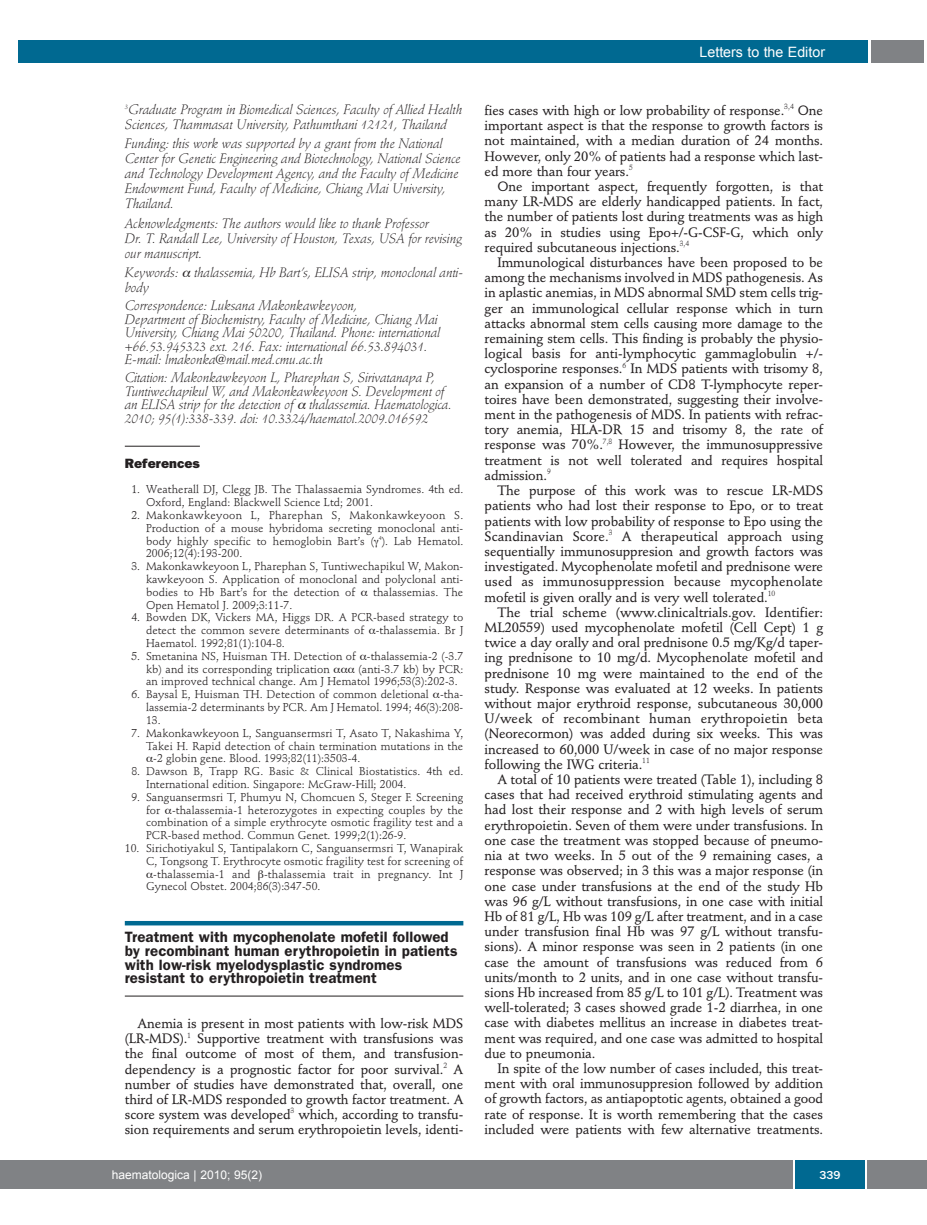
<style>
.page{position:relative;width:927px;height:1225px;background:#fff}
.page>*{position:absolute;margin:0;border:0;box-sizing:border-box;transform-origin:0 0}
.t1{font:600 15px/13.5px "Franklin Gothic";letter-spacing:.005em;color:#231f20}
.t2{font:14.25px "Arial";color:#fff}
.t3{font:500 13.5px/15.1px "Stempel Schneidler";letter-spacing:-.005em;color:#231f20;text-align:justify}
.t4{font:italic 300 13.5px/15px "Stempel Schneidler";letter-spacing:-.005em;color:#231f20}
.t5{font:800 13.5px "Franklin Gothic";letter-spacing:.005em;color:#231f20}
.t6{font:12px "Arial";color:#fff}
.t7{font:500 12px "Franklin Gothic";color:#fff}
.t8{font:11.25px/12.8px "Stempel Schneidler";letter-spacing:.005em;color:#231f20;text-align:justify}
</style>
<div class="page">
<div style="left:17px;top:1160px;width:910px;height:28px;background:#808285"></div>
<hr style="left:125px;top:446px;width:75px;height:1px;background:#231f20">
<hr style="left:125px;top:921px;width:338px;height:4px;background:#006991">
<hr style="left:125px;top:995px;width:338px;height:1px;background:#231f20">
<div style="left:795px;top:1160px;width:70px;height:28px;background:#006991"></div>
<hr style="left:793px;top:1160px;width:2px;height:28px;background:#fff">
<hr style="left:865px;top:1160px;width:2px;height:28px;background:#fff">
<div style="left:871px;top:40px;width:52px;height:22px;background:#808285"></div>
<div style="left:18px;top:40px;width:849px;height:22px;background:#006991"></div>
<div style="left:0;top:1160px;width:18px;height:28px;background:#808285"></div>
<p class="t4" style="left:125px;top:103px;width:339px"><sup>3</sup>Graduate Program in Biomedical Sciences, Faculty of Allied Health<br>Sciences, Thammasat University, Pathumthani 12121, Thailand</p>
<p class="t4" style="left:125px;top:137px;width:338px">Funding: this work was supported by a grant from the National Center for Genetic Engineering and Biotechnology, National Science and Technology Development Agency, and the Faculty of Medicine Endowment Fund, Faculty of Medicine, Chiang Mai University, Thailand.</p>
<p class="t4" style="left:125px;top:217px;width:339px">Acknowledgments: The authors would like to thank Professor<br>Dr. T. Randall Lee, University of Houston, Texas, USA for revising our manuscript.</p>
<p class="t4" style="left:125px;top:266px;width:340px">Keywords: thalassemia, Hb Bart’s, ELISA strip, monoclonal anti&shy;body</p>
<p class="t4" style="left:125px;top:300px;width:317px;line-height:13.5px">Correspondence: Luksana Makonkawkeyoon,<br>Department of Biochemistry, Faculty of Medicine, Chiang Mai University, Chiang Mai 50200, Thailand. Phone: international +66.53.945323 ext. 216. Fax: international 66.53.894031.<br>E-mail: lmakonka@mail.med.cmu.ac.th</p>
<p class="t4" style="left:125px;top:372px;width:328px;line-height:13.5px">Citation: Makonkawkeyoon L, Pharephan S, Sirivatanapa P, Tuntiwechapikul W, and Makonkawkeyoon S. Development of an ELISA strip for the detection of thalassemia. Haematologica.<br>2010; 95(1):338-339. doi: 10.3324/haematol.2009.016592</p>
<p class="t5" style="left:125px;top:458px;width:77px">References</p>
<p class="t8" style="left:146px;top:484px;width:319px;text-indent:-15px">1. Weatherall DJ, Clegg JB. The Thalassaemia Syndromes. 4th ed.<br>Oxford, England: Blackwell Science Ltd; 2001.</p>
<p class="t8" style="left:146px;top:510px;width:319px;text-indent:-15px">2. Makonkawkeyoon L, Pharephan S, Makonkawkeyoon S.<br>Production of a mouse hybridoma secreting monoclonal anti&shy;body highly specific to hemoglobin Bart’s ( <sup>4</sup>). Lab Hematol.<br>2006;12(4):193-200.</p>
<p class="t8" style="left:146px;top:561px;width:319px;text-indent:-15px">3. Makonkawkeyoon L, Pharephan S, Tuntiwechapikul W, Makon&shy;kawkeyoon S. Application of monoclonal and polyclonal anti&shy;bodies to Hb Bart’s for the detection of</p>
<p class="t8" style="left:373px;top:586px;width:92px">thalassemias. The</p>
<p class="t8" style="left:146px;top:599px;width:148px">Open Hematol J. 2009;3:11-7.</p>
<p class="t8" style="left:146px;top:612px;width:319px;text-indent:-15px">4. Bowden DK, Vickers MA, Higgs DR. A PCR-based strategy to detect the common severe determinants of -thalassemia. Br J Haematol. 1992;81(1):104-8.</p>
<p class="t8" style="left:146px;top:650px;width:319px;text-indent:-15px">5. Smetanina NS, Huisman TH. Detection of -thalassemia-2 (-3.7 kb) and its corresponding triplication</p>
<p class="t8" style="left:146px;top:663px;width:319px;text-indent:213px">(anti-3.7 kb) by PCR: an improved technical change. Am J Hematol 1996;53(3):202-3.</p>
<p class="t8" style="left:146px;top:689px;width:319px;text-indent:-15px">6. Baysal E, Huisman TH. Detection of common deletional -tha&shy;lassemia-2 determinants by PCR. Am J Hematol. 1994; 46(3):208- 13.</p>
<p class="t8" style="left:131px;top:727px;width:333px">7. Makonkawkeyoon L, Sanguansermsri T, Asato T, Nakashima Y,</p>
<p class="t8" style="left:146px;top:740px;width:319px">Takei H. Rapid detection of chain termination mutations in the</p>
<p class="t8" style="left:153px;top:753px;width:209px">-2 globin gene. Blood. 1993;82(11):3503-4.</p>
<p class="t8" style="left:146px;top:766px;width:319px;text-indent:-15px">8. Dawson B, Trapp RG. Basic &amp; Clinical Biostatistics. 4th ed.<br>International edition. Singapore: McGraw-Hill; 2004.</p>
<p class="t8" style="left:146px;top:791px;width:319px;text-indent:-15px">9. Sanguansermsri T, Phumyu N, Chomcuen S, Steger F. Screening for -thalassemia-1 heterozygotes in expecting couples by the combination of a simple erythrocyte osmotic fragility test and a PCR-based method. Commun Genet. 1999;2(1):26-9.</p>
<p class="t8" style="left:125px;top:843px;width:340px">10. Sirichotiyakul S, Tantipalakorn C, Sanguansermsri T, Wanapirak</p>
<p class="t8" style="left:146px;top:855px;width:319px">C, Tongsong T. Erythrocyte osmotic fragility test for screening of</p>
<p class="t8" style="left:153px;top:868px;width:312px">-thalassemia-1 and -thalassemia trait in pregnancy. Int J</p>
<p class="t8" style="left:146px;top:881px;width:176px">Gynecol Obstet. 2004;86(3):347-50.</p>
<p class="t1" style="left:125px;top:932px;width:334px">Treatment with mycophenolate mofetil followed by recombinant human erythropoietin in patients with low-risk myelodysplastic syndromes resistant to erythropoietin treatment</p>
<p class="t3" style="left:125px;top:1017px;width:340px;text-indent:13px">Anemia is present in most patients with low-risk MDS (LR-MDS).<sup>1</sup> Supportive treatment with transfusions was the final outcome of most of them, and transfusion&shy;dependency is a prognostic factor for poor survival.<sup>2</sup> A number of studies have demonstrated that, overall, one third of LR-MDS responded to growth factor treatment. A score system was developed<sup>3</sup> which, according to transfu&shy;sion requirements and serum erythropoietin levels, identi-</p>
<p class="t2" style="left:699px;top:44px;width:127px">Letters to the Editor</p>
<p class="t3" style="left:485px;top:104px;width:340px">fies cases with high or low probability of response.<sup>3,4</sup> One important aspect is that the response to growth factors is not maintained, with a median duration of 24 months.<br>However, only 20% of patients had a response which last&shy;ed more than four years.<sup>5</sup></p>
<p class="t3" style="left:485px;top:180px;width:340px;text-indent:13px">One important aspect, frequently forgotten, is that many LR-MDS are elderly handicapped patients. In fact, the number of patients lost during treatments was as high as 20% in studies using Epo+/-G-CSF-G, which only required subcutaneous injections.<sup>3,4</sup></p>
<p class="t3" style="left:485px;top:256px;width:340px;text-indent:13px">Immunological disturbances have been proposed to be among the mechanisms involved in MDS pathogenesis. As in aplastic anemias, in MDS abnormal SMD stem cells trig&shy;ger an immunological cellular response which in turn attacks abnormal stem cells causing more damage to the remaining stem cells. This finding is probably the physio&shy;logical basis for anti-lymphocytic gammaglobulin +/- cyclosporine responses.<sup>6</sup> In MDS patients with trisomy 8, an expansion of a number of CD8 T-lymphocyte reper&shy;toires have been demonstrated, suggesting their involve&shy;ment in the pathogenesis of MDS. In patients with refrac&shy;tory anemia, HLA-DR 15 and trisomy 8, the rate of response was 70%.<sup>7,8</sup> However, the immunosuppressive treatment is not well tolerated and requires hospital admission.<sup>9</sup></p>
<p class="t3" style="left:485px;top:484px;width:340px;text-indent:13px">The purpose of this work was to rescue LR-MDS patients who had lost their response to Epo, or to treat patients with low probability of response to Epo using the Scandinavian Score.<sup>3</sup> A therapeutical approach using sequentially immunosuppresion and growth factors was investigated. Mycophenolate mofetil and prednisone were used as immunosuppression because mycophenolate mofetil is given orally and is very well tolerated.<sup>10</sup></p>
<p class="t3" style="left:485px;top:606px;width:340px;text-indent:13px">The trial scheme (www.clinicaltrials.gov. Identifier:<br>ML20559) used mycophenolate mofetil (Cell Cept) 1 g twice a day orally and oral prednisone 0.5 mg/Kg/d taper&shy;ing prednisone to 10 mg/d. Mycophenolate mofetil and prednisone 10 mg were maintained to the end of the study. Response was evaluated at 12 weeks. In patients without major erythroid response, subcutaneous 30,000<br>U/week of recombinant human erythropoietin beta (Neorecormon) was added during six weeks. This was increased to 60,000 U/week in case of no major response following the IWG criteria.<sup>11</sup></p>
<p class="t3" style="left:485px;top:773px;width:340px;text-indent:13px">A total of 10 patients were treated (Table 1), including 8 cases that had received erythroid stimulating agents and had lost their response and 2 with high levels of serum erythropoietin. Seven of them were under transfusions. In one case the treatment was stopped because of pneumo&shy;nia at two weeks. In 5 out of the 9 remaining cases, a response was observed; in 3 this was a major response (in one case under transfusions at the end of the study Hb was 96 g/L without transfusions, in one case with initial Hb of 81 g/L, Hb was 109 g/L after treatment, and in a case under transfusion final Hb was 97 g/L without transfu&shy;sions). A minor response was seen in 2 patients (in one case the amount of transfusions was reduced from 6 units/month to 2 units, and in one case without transfu&shy;sions Hb increased from 85 g/L to 101 g/L). Treatment was well-tolerated; 3 cases showed grade 1-2 diarrhea, in one case with diabetes mellitus an increase in diabetes treat&shy;ment was required, and one case was admitted to hospital due to pneumonia.</p>
<p class="t3" style="left:485px;top:1062px;width:340px;text-indent:13px">In spite of the low number of cases included, this treat&shy;ment with oral immunosuppresion followed by addition of growth factors, as antiapoptotic agents, obtained a good rate of response. It is worth remembering that the cases included were patients with few alternative treatments.</p>
<p class="t6" style="left:112px;top:1168px;width:152px">haematologica | 2010; 95(2)</p>
<p class="t7" style="left:819px;top:1171px;width:23px">339</p>
</div>
